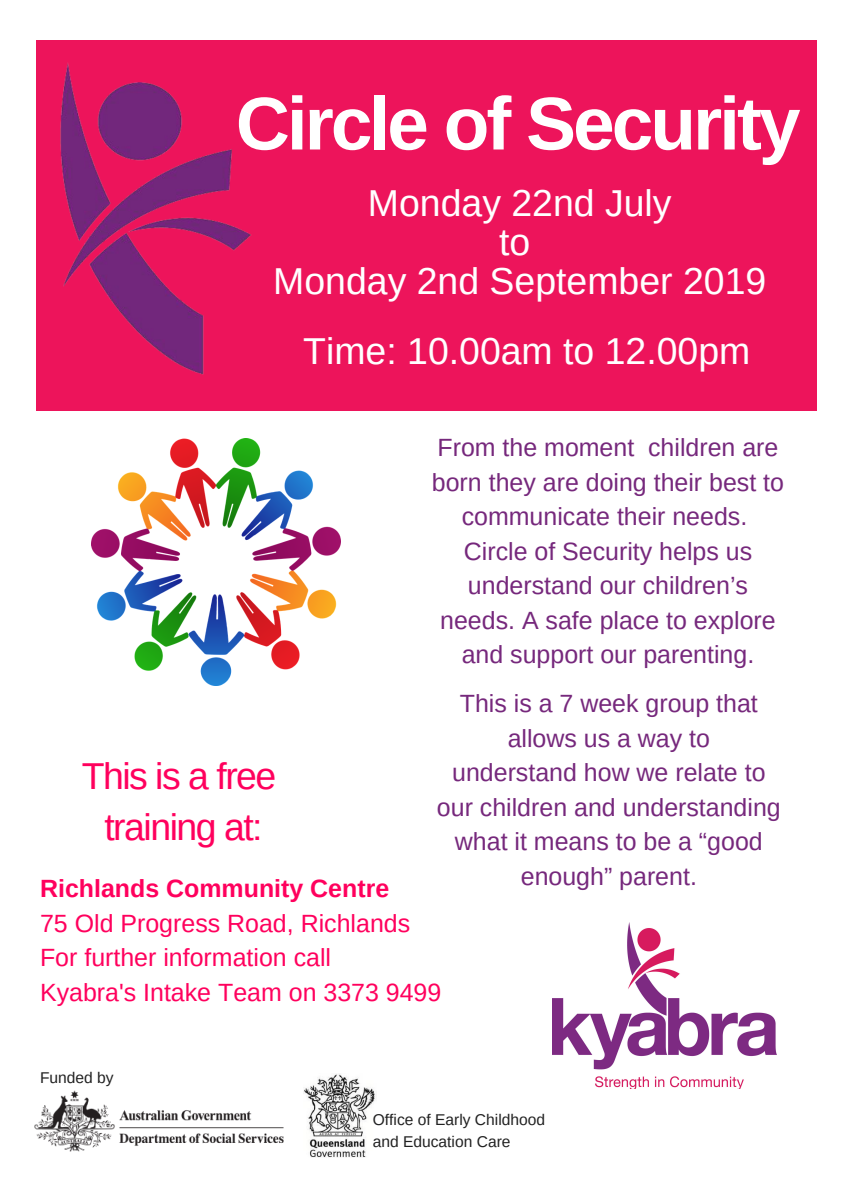
<style>
.page{position:relative;width:842px;height:1191px;background:#fff}
.page>*{position:absolute;margin:0;border:0;box-sizing:border-box;transform-origin:0 0}
.t1{font:700 74.9px "Arimo";letter-spacing:-.04em;color:#fff}
.t2{font:37.4px/39px "Arimo";color:#fff;text-align:center}
.t3{font:37.4px/51.7px "Arimo";letter-spacing:-.04em;color:#ff005d;text-align:center}
.t4{font:24.9px/34.5px "Arimo";color:#76287c;text-align:center}
.t5{font:24.9px/34.5px "Arimo";color:#ff005d}
.t6{font:700 24.9px "Arimo";color:#ff005d}
.t7{font:15.6px/21.7px "Arimo";color:#222}
</style>
<div class="page">
<img style="left:37px;top:40px;width:780px;height:370px">
<img style="left:553px;top:922px;width:224px;height:166px">
<img style="left:92px;top:438px;width:249px;height:248px">
<img style="left:34px;top:1090px;width:250px;height:62px">
<img style="left:303px;top:1074px;width:73px;height:84px">
<h1 class="t1" style="left:236px;top:82px;width:566px">Circle of Security</h1>
<h2 class="t2" style="left:273px;top:184px;width:495px">Monday 22nd July<br>to<br>Monday 2nd September 2019</h2>
<h2 class="t2" style="left:303px;top:332px;width:449px">Time: 10.00am to 12.00pm</h2>
<p class="t4" style="left:432px;top:430px;width:354px">From the moment children are born they are doing their best to communicate their needs.<br>Circle of Security helps us understand our children’s needs. A safe place to explore and support our parenting.</p>
<p class="t4" style="left:437px;top:686px;width:345px">This is a 7 week group that allows us a way to<br>understand how we relate to our children and understanding what it means to be a “good enough” parent.</p>
<h2 class="t3" style="left:82px;top:749px;width:196px">This is a free training at:</h2>
<p class="t6" style="left:40px;top:874px;width:351px">Richlands Community Centre</p>
<p class="t5" style="left:40px;top:905px;width:403px">75 Old Progress Road, Richlands<br>For further information call<br>Kyabra's Intake Team on 3373 9499</p>
<p class="t7" style="left:40px;top:1066px;width:75px">Funded by</p>
<p class="t7" style="left:373px;top:1108px;width:174px">Office of Early Childhood and Education Care</p>
</div>
